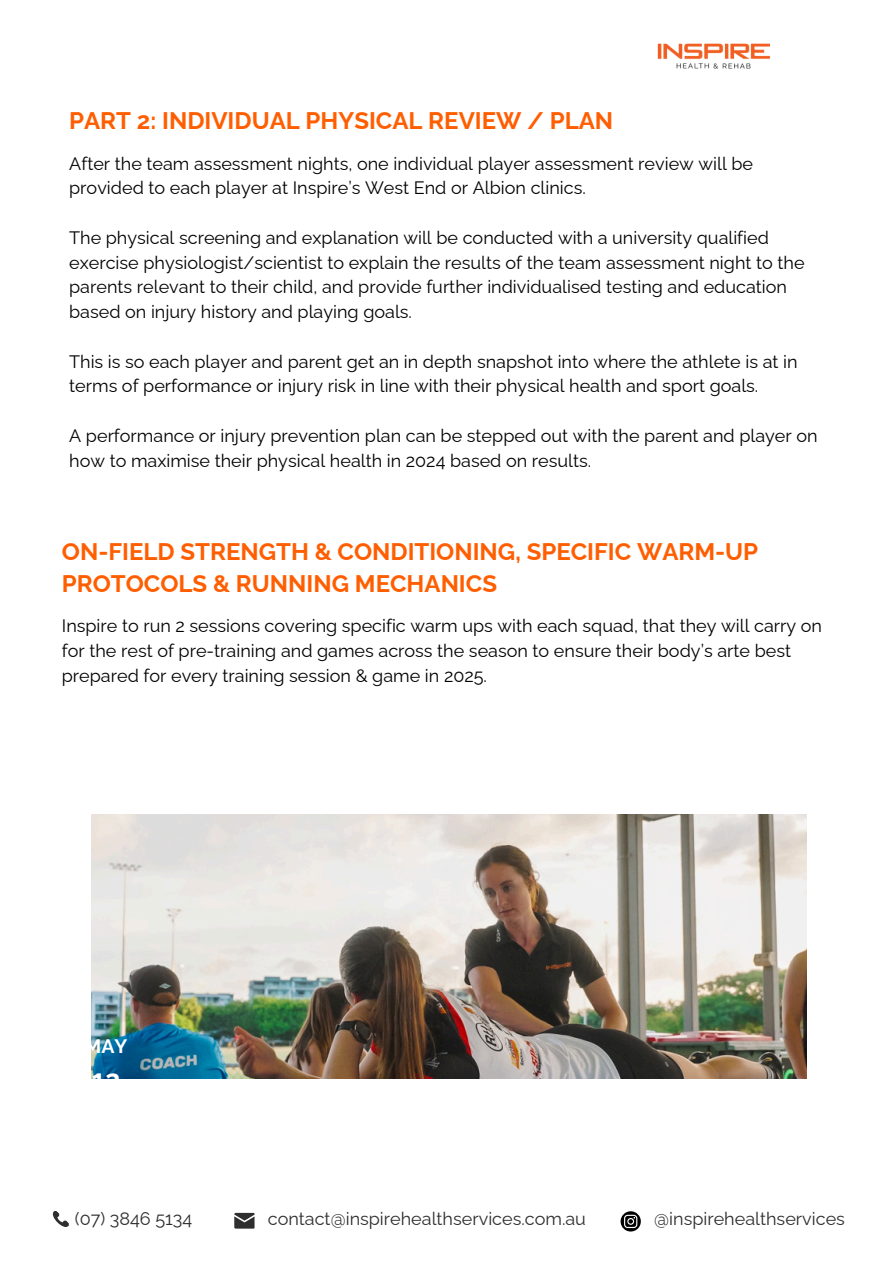
<style>
.page{position:relative;width:894px;height:1264px;background:#fff}
.page>*{position:absolute;margin:0;border:0;box-sizing:border-box;transform-origin:0 0}
.t1{font:700 27px "Raleway";color:#fff}
.t2{font:700 24px/32.7px "Raleway";color:#ff5e00}
.t3{font:700 19.5px "Raleway";color:#fff}
.t4{font:18px/24.8px "Raleway";color:#000}
.t5{font:18px "Raleway";color:#2e2e2e}
</style>
<div class="page">
<svg style="left:53px;top:1211px;width:16px;height:15px"></svg>
<svg style="left:234px;top:1212px;width:20px;height:16px"></svg>
<svg style="left:620px;top:1211px;width:20px;height:20px"></svg>
<img style="left:657px;top:43px;width:114px;height:26px">
<img style="left:91px;top:814px;width:715px;height:264px">
<p class="t2" style="left:69px;top:104px;width:545px">PART 2: INDIVIDUAL PHYSICAL REVIEW / PLAN</p>
<p class="t4" style="left:69px;top:151px;width:685px">After the team assessment nights, one individual player assessment review will be provided to each player at Inspire’s West End or Albion clinics.</p>
<p class="t4" style="left:69px;top:225px;width:736px">The physical screening and explanation will be conducted with a university qualified exercise physiologist/scientist to explain the results of the team assessment night to the parents relevant to their child, and provide further individualised testing and education based on injury history and playing goals.</p>
<p class="t4" style="left:69px;top:349px;width:729px">This is so each player and parent get an in depth snapshot into where the athlete is at in terms of performance or injury risk in line with their physical health and sport goals.</p>
<p class="t4" style="left:69px;top:423px;width:749px">A performance or injury prevention plan can be stepped out with the parent and player on how to maximise their physical health in 2024 based on results.</p>
<h2 class="t2" style="left:62px;top:534px;width:697px">ON-FIELD STRENGTH &amp; CONDITIONING, SPECIFIC WARM-UP<br>PROTOCOLS &amp; RUNNING MECHANICS</h2>
<h1 class="t4" style="left:62px;top:613px;width:761px">Inspire to run 2 sessions covering specific warm ups with each squad, that they will carry on for the rest of pre-training and games across the season to ensure their body’s arte best prepared for every training session &amp; game in 2025.</h1>
<p class="t3" style="left:84px;top:1034px;width:44px">MAY</p>
<p class="t1" style="left:92px;top:1063px;width:30px">12</p>
<p class="t5" style="left:75px;top:1208px;width:119px">(07) 3846 5134</p>
<h1 class="t5" style="left:268px;top:1208px;width:319px">contact@inspirehealthservices.com.au</h1>
<p class="t5" style="left:654px;top:1208px;width:192px">@inspirehealthservices</p>
</div>
